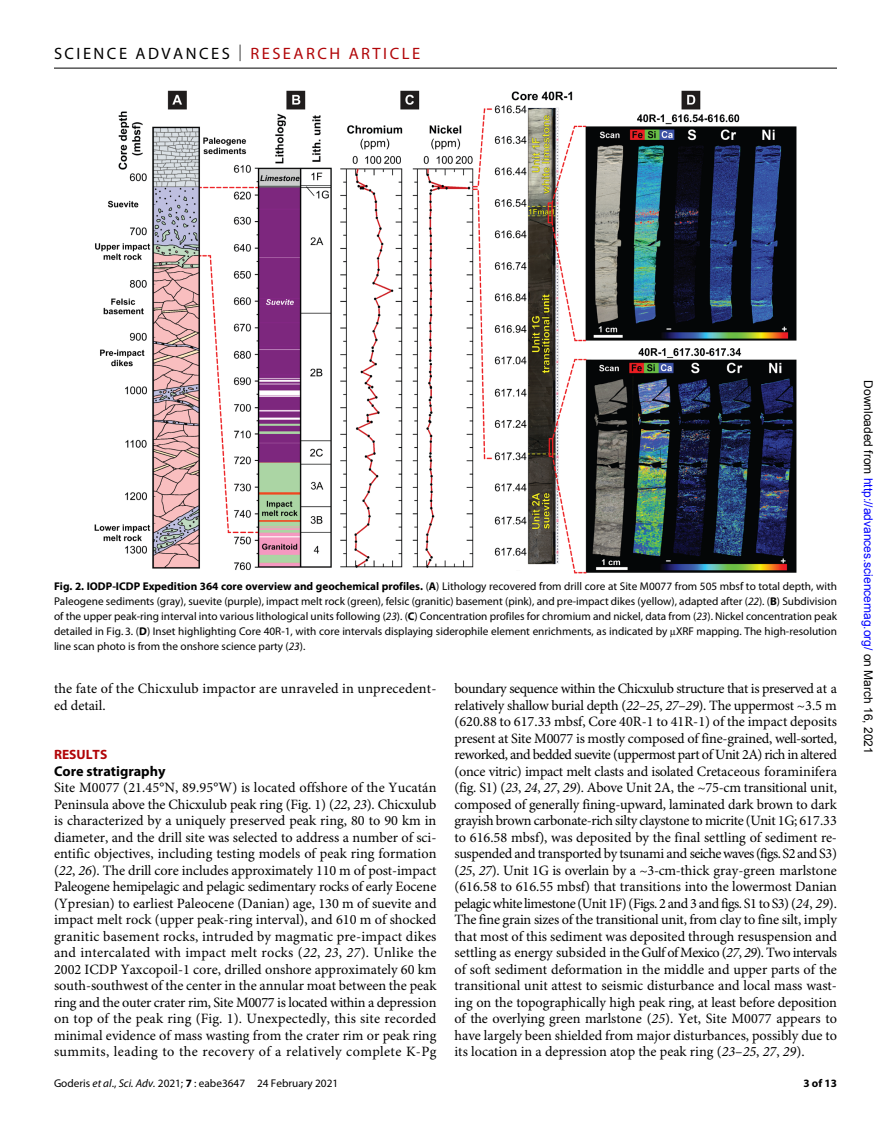
<style>
.page{position:relative;width:891px;height:1134px;background:#fff}
.page>*{position:absolute;margin:0;border:0;box-sizing:border-box;transform-origin:0 0}
.t1{font:16.5px "Myriad Pro 5";letter-spacing:.15em;color:#000}
.t2{font:14.25px/16.5px "Minion Pro";letter-spacing:.01em;color:#000;text-align:justify}
.t3{font:700 14.25px "Myriad Pro";color:#000}
.t4{font:700 13.5px "Myriad Pro";color:#b10508}
.t5{font:12px "Arial";color:#00f}
.t6{font:11.25px/15px "Myriad Pro";color:#000;text-align:justify}
.t7{font:11.25px "Myriad Pro 4";color:#000}
.t8{font:700 11.25px "Myriad Pro";color:#000}
.s1{font-family:"Myriad Pro";font-weight:300}
.s2{color:#b10508}
.s3{font-weight:700}
.s4{font-style:italic}
.s5{font-family:"Myriad Pro";font-style:italic}
.s6{font-family:"Myriad Pro";font-weight:700}
.s7{color:#000}
</style>
<div class="page">
<hr style="left:54px;top:68px;width:783px;height:1px;background:#000">
<img style="left:94px;top:90px;width:703px;height:484px">
<p class="t1" style="left:54px;top:40px;width:368px">SCIENCE ADVANCES <span class="s1">|</span> <span class="s2">RESEARCH ARTICLE</span></p>
<p class="t6" style="left:54px;top:579px;width:785px"><span class="s3">Fig. 2. IODP-ICDP Expedition 364 core overview and geochemical profiles.</span> (<span class="s3">A</span>) Lithology recovered from drill core at Site M0077 from 505 mbsf to total depth, with Paleogene sediments (gray), suevite (purple), impact melt rock (green), felsic (granitic) basement (pink), and pre-impact dikes (yellow), adapted after (<span class="s4">22</span>). (<span class="s3">B</span>) Subdivision of the upper peak-ring interval into various lithological units following (<span class="s4">23</span>). (<span class="s3">C</span>) Concentration profiles for chromium and nickel, data from (<span class="s4">23</span>). Nickel concentration peak detailed in Fig. 3. (<span class="s3">D</span>) Inset highlighting Core 40R-1, with core intervals displaying siderophile element enrichments, as indicated by XRF mapping. The high-resolution line scan photo is from the onshore science party (<span class="s4">23</span>).</p>
<p class="t2" style="left:54px;top:682px;width:384px">the fate of the Chicxulub impactor are unraveled in unprecedent&shy;ed detail.</p>
<p class="t4" style="left:54px;top:744px;width:55px">RESULTS</p>
<p class="t3" style="left:54px;top:759px;width:113px">Core stratigraphy</p>
<p class="t2" style="left:54px;top:781px;width:384px">Site M0077 (21.45°N, 89.95°W) is located offshore of the Yucatán Peninsula above the Chicxulub peak ring (Fig. 1) (<span class="s4">22</span>, <span class="s4">23</span>). Chicxulub is characterized by a uniquely preserved peak ring, 80 to 90 km in diameter, and the drill site was selected to address a number of sci&shy;entific objectives, including testing models of peak ring formation (<span class="s4">22</span>, <span class="s4">26</span>). The drill core includes approximately 110 m of post-impact Paleogene hemipelagic and pelagic sedimentary rocks of early Eocene (Ypresian) to earliest Paleocene (Danian) age, 130 m of suevite and impact melt rock (upper peak-ring interval), and 610 m of shocked granitic basement rocks, intruded by magmatic pre-impact dikes and intercalated with impact melt rocks (<span class="s4">22</span>, <span class="s4">23</span>, <span class="s4">27</span>). Unlike the 2002 ICDP Yaxcopoil-1 core, drilled onshore approximately 60 km south-southwest of the center in the annular moat between the peak ring and the outer crater rim, Site M0077 is located within a depression on top of the peak ring (Fig. 1). Unexpectedly, this site recorded minimal evidence of mass wasting from the crater rim or peak ring summits, leading to the recovery of a relatively complete K-Pg</p>
<p class="t7" style="left:54px;top:1074px;width:286px">Goderis <span class="s5">et al</span>., <span class="s5">Sci. Adv.</span> 2021; <span class="s6">7</span> : eabe3647 24 February 2021</p>
<p class="t2" style="left:454px;top:682px;width:384px">boundary sequence within the Chicxulub structure that is preserved at a relatively shallow burial depth (<span class="s4">22</span>–<span class="s4">25</span>, <span class="s4">27</span>–<span class="s4">29</span>). The uppermost ~3.5 m (620.88 to 617.33 mbsf, Core 40R-1 to 41R-1) of the impact deposits present at Site M0077 is mostly composed of fine-grained, well-sorted, reworked, and bedded suevite (uppermost part of Unit 2A) rich in altered (once vitric) impact melt clasts and isolated Cretaceous foraminifera (fig. S1) (<span class="s4">23</span>, <span class="s4">24</span>, <span class="s4">27</span>, <span class="s4">29</span>). Above Unit 2A, the ~75-cm transitional unit, composed of generally fining-upward, laminated dark brown to dark grayish brown carbonate-rich silty claystone to micrite (Unit 1G; 617.33 to 616.58 mbsf), was deposited by the final settling of sediment re&shy;suspended and transported by tsunami and seiche waves (figs. S2 and S3) (<span class="s4">25</span>, <span class="s4">27</span>). Unit 1G is overlain by a ~3-cm-thick gray-green marlstone (616.58 to 616.55 mbsf) that transitions into the lowermost Danian pelagic white limestone (Unit 1F) (Figs. 2 and 3 and figs. S1 to S3) (<span class="s4">24</span>, <span class="s4">29</span>).<br>The fine grain sizes of the transitional unit, from clay to fine silt, imply that most of this sediment was deposited through resuspension and settling as energy subsided in the Gulf of Mexico (<span class="s4">27</span>, <span class="s4">29</span>). Two intervals of soft sediment deformation in the middle and upper parts of the transitional unit attest to seismic disturbance and local mass wast&shy;ing on the topographically high peak ring, at least before deposition of the overlying green marlstone (<span class="s4">25</span>). Yet, Site M0077 appears to have largely been shielded from major disturbances, possibly due to its location in a depression atop the peak ring (<span class="s4">23</span>–<span class="s4">25</span>, <span class="s4">27</span>, <span class="s4">29</span>).</p>
<p class="t8" style="left:803px;top:1074px;width:35px">3 of 13</p>
<p class="t5" style="left:876px;top:380px;width:375px;rotate:90deg"><span class="s7">Downloaded from</span> http://advances.sciencemag.org/ <span class="s7">on March 16, 2021</span></p>
</div>
